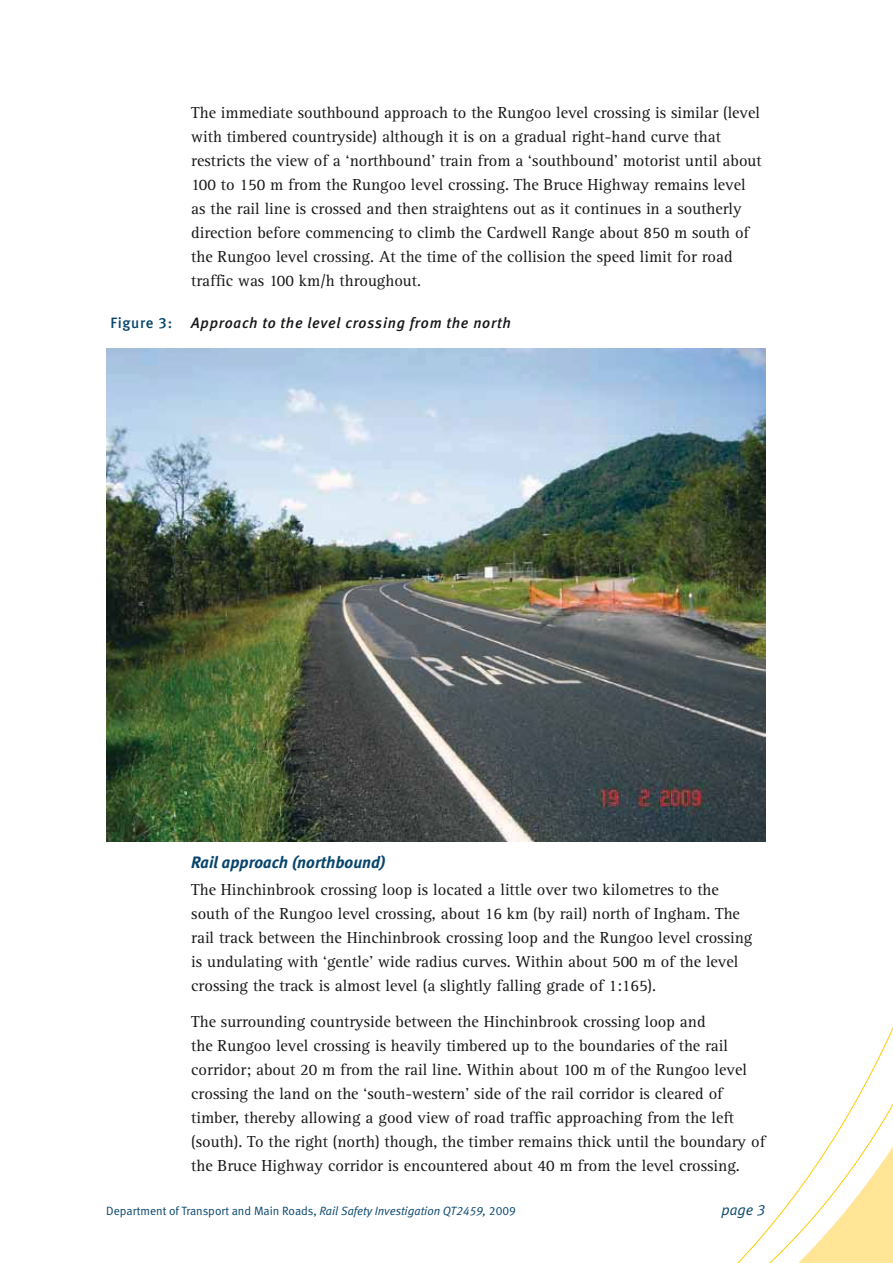
<style>
.page{position:relative;width:893px;height:1263px;background:#fff}
.page>*{position:absolute;margin:0;border:0;box-sizing:border-box;transform-origin:0 0}
.t1{font:16.5px/24px "Rotis Serif";color:#161619}
.t2{font:italic 16.5px "Meta Bold LF";color:#08456c}
.t3{font:italic 15px "Meta Medium LF";letter-spacing:.05em;color:#161619}
.t4{font:15px "Meta Medium LF";letter-spacing:.05em;color:#08456c}
.t5{font:italic 15px "Meta Normal LF";color:#08456c}
.t6{font:12px "Meta Normal LF";color:#08456c}
.s1{font-style:italic}
</style>
<div class="page">
<svg style="left:737px;top:761px;width:156px;height:502px"></svg>
<img style="left:106px;top:349px;width:659px;height:493px">
<p class="t1" style="left:191px;top:102px;width:572px">The immediate southbound approach to the Rungoo level crossing is similar (level with timbered countryside) although it is on a gradual right-hand curve that restricts the view of a ‘northbound’ train from a ‘southbound’ motorist until about 100 to 150 m from the Rungoo level crossing. The Bruce Highway remains level as the rail line is crossed and then straightens out as it continues in a southerly direction before commencing to climb the Cardwell Range about 850 m south of the Rungoo level crossing. At the time of the collision the speed limit for road traffic was 100 km/h throughout.</p>
<p class="t4" style="left:111px;top:318px;width:63px">Figure 3:</p>
<p class="t3" style="left:191px;top:318px;width:321px">Approach to the level crossing from the north</p>
<p class="t2" style="left:191px;top:856px;width:196px">Rail approach (northbound)</p>
<p class="t1" style="left:191px;top:879px;width:563px">The Hinchinbrook crossing loop is located a little over two kilometres to the south of the Rungoo level crossing, about 16 km (by rail) north of Ingham. The rail track between the Hinchinbrook crossing loop and the Rungoo level crossing is undulating with ‘gentle’ wide radius curves. Within about 500 m of the level crossing the track is almost level (a slightly falling grade of 1:165).</p>
<p class="t1" style="left:191px;top:1011px;width:575px">The surrounding countryside between the Hinchinbrook crossing loop and<br>the Rungoo level crossing is heavily timbered up to the boundaries of the rail corridor; about 20 m from the rail line. Within about 100 m of the Rungoo level crossing the land on the ‘south-western’ side of the rail corridor is cleared of timber, thereby allowing a good view of road traffic approaching from the left (south). To the right (north) though, the timber remains thick until the boundary of the Bruce Highway corridor is encountered about 40 m from the level crossing.</p>
<p class="t6" style="left:106px;top:1206px;width:411px">Department of Transport and Main Roads, <span class="s1">Rail Safety Investigation QT2459,</span> 2009</p>
<p class="t5" style="left:721px;top:1204px;width:45px">page 3</p>
</div>
